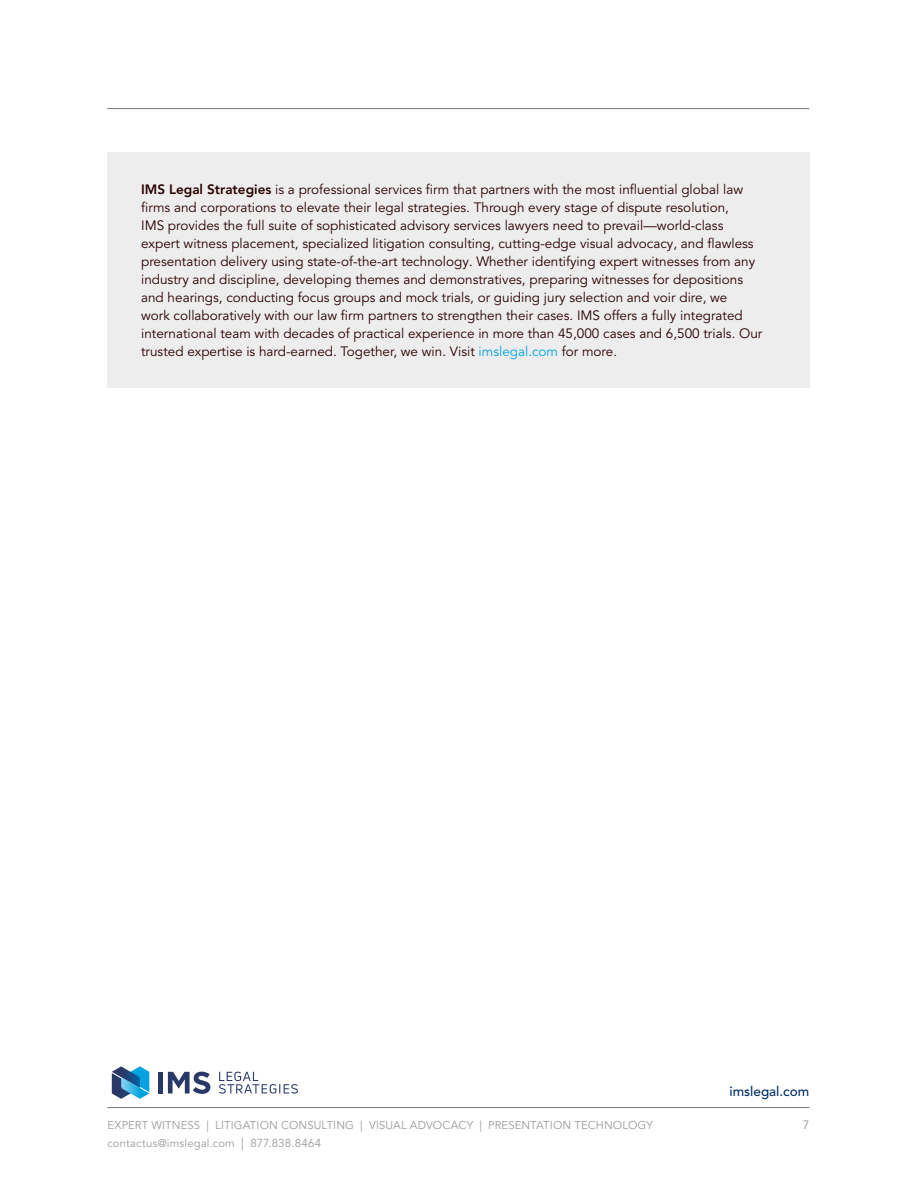
<style>
.page{position:relative;width:918px;height:1188px;background:#fff}
.page>*{position:absolute;margin:0;border:0;box-sizing:border-box;transform-origin:0 0}
.t1{font:13.5px/18px "Avenir LT Pro";color:#2a0000}
.t2{font:500 13.5px "Avenir LT Pro";color:#002e65}
.t3{font:12px "Avenir LT Pro";color:#969797}
.t4{font:11.25px/18px "Avenir LT Pro";letter-spacing:.015em;color:#999b9e}
.s1{font-weight:800}
.s2{color:#00a3e0}
.s3{font-size:12px}
.s4{font-size:11.55px}
</style>
<div class="page">
<hr style="left:107px;top:1107px;width:702px;height:1px;background:#7e7772">
<hr style="left:107px;top:108px;width:702px;height:1px;background:#7e7772">
<svg style="left:219px;top:1072px;width:79px;height:22px"></svg>
<hr style="left:159px;top:1072px;width:4px;height:21px;background:#2a3867">
<svg style="left:168px;top:1072px;width:42px;height:22px"></svg>
<svg style="left:112px;top:1066px;width:37px;height:33px"></svg>
<div style="left:108px;top:152px;width:702px;height:236px;background:#ededee"></div>
<p class="t1" style="left:141px;top:180px;width:623px"><span class="s1">IMS Legal Strategies</span> is a professional services firm that partners with the most influential global law firms and corporations to elevate their legal strategies. Through every stage of dispute resolution,<br>IMS provides the full suite of sophisticated advisory services lawyers need to prevail—world-class expert witness placement, specialized litigation consulting, cutting-edge visual advocacy, and flawless presentation delivery using state-of-the-art technology. Whether identifying expert witnesses from any industry and discipline, developing themes and demonstratives, preparing witnesses for depositions and hearings, conducting focus groups and mock trials, or guiding jury selection and voir dire, we<br>work collaboratively with our law firm partners to strengthen their cases. IMS offers a fully integrated international team with decades of practical experience in more than 45,000 cases and 6,500 trials. Our trusted expertise is hard-earned. Together, we win. Visit <span class="s2">imslegal.com</span> for more.</p>
<p class="t4" style="left:107px;top:1116px;width:547px">EXPERT WITNESS | LITIGATION CONSULTING | VISUAL ADVOCACY | PRESENTATION TECHNOLOGY contactus@imslegal.com <span class="s3">|</span> <span class="s4">877.838.8464</span></p>
<p class="t2" style="left:730px;top:1084px;width:81px">imslegal.com</p>
<p class="t3" style="left:803px;top:1118px;width:8px">7</p>
</div>
